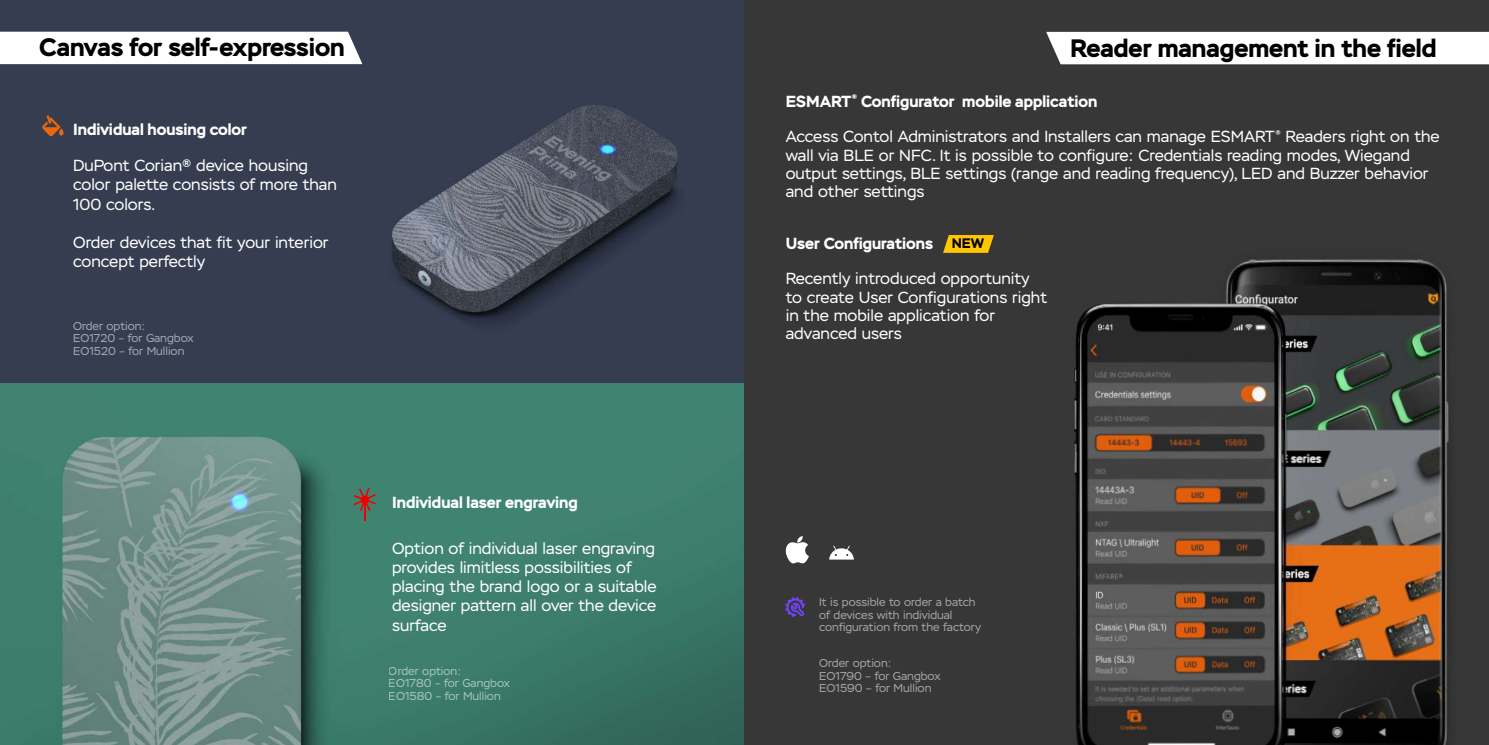
<style>
.page{position:relative;width:1489px;height:745px;background:#fff}
.page>*{position:absolute;margin:0;border:0;box-sizing:border-box;transform-origin:0 0}
.t1{font:700 25.12px "Stem";color:#000}
.t2{font:16px/19.2px "Stem";color:#fff}
.t3{font:700 16px "Stem";color:#fff}
.t4{font:700 13.75px "Stem";color:#000}
.t5{font:11.5px/12.6px "Stem";color:#fff}
.t6{font:11.38px/12.6px "Stem";color:#fff}
.s1{font-size:11.5px}
</style>
<div class="page">
<img style="left:744px;top:0;width:744px;height:744px">
<img style="left:0;top:382px;width:744px;height:362px">
<img style="left:0;top:0;width:744px;height:382px">
<svg style="left:353px;top:487px;width:23px;height:33px"></svg>
<svg style="left:0;top:32px;width:362px;height:32px"></svg>
<svg style="left:42px;top:115px;width:22px;height:21px"></svg>
<svg style="left:1046px;top:32px;width:442px;height:32px"></svg>
<svg style="left:785px;top:596px;width:20px;height:20px"></svg>
<svg style="left:829px;top:545px;width:25px;height:14px"></svg>
<svg style="left:785px;top:535px;width:24px;height:28px"></svg>
<svg style="left:943px;top:235px;width:50px;height:18px"></svg>
<h1 class="t1" style="left:39px;top:31px;width:307px">Canvas for self-expression</h1>
<p class="t3" style="left:73px;top:119px;width:175px">Individual housing color</p>
<p class="t2" style="left:73px;top:156px;width:265px">DuPont Corian® device housing color palette consists of more than<br>100 colors.</p>
<p class="t2" style="left:73px;top:233px;width:257px">Order devices that fit your interior concept perfectly</p>
<p class="t6" style="left:73px;top:319px;width:122px">Order option:<br>EO1720 – for <span class="s1">Gangbox<br></span>EO1520 – for Mullion</p>
<p class="t3" style="left:392px;top:492px;width:187px">Individual laser engraving</p>
<p class="t2" style="left:392px;top:538px;width:266px">Option of individual laser engraving provides limitless possibilities of placing the brand logo or a suitable designer pattern all over the device surface</p>
<p class="t6" style="left:389px;top:664px;width:123px">Order option:<br>EO1780 – for <span class="s1">Gangbox<br></span>EO1580 – for Mullion</p>
<h1 class="t1" style="left:1070px;top:32px;width:368px">Reader management in the field</h1>
<p class="t3" style="left:785px;top:91px;width:313px">ESMART<sup>®</sup> Configurator mobile application</p>
<p class="t2" style="left:785px;top:128px;width:655px;line-height:18.2px">Access Contol Administrators and Installers can manage ESMART<sup>®</sup> Readers right on the wall via BLE or NFC. It is possible to configure: Credentials reading modes, Wiegand output settings, BLE settings (range and reading frequency), LED and Buzzer behavior and other settings</p>
<p class="t3" style="left:785px;top:233px;width:149px">User Configurations</p>
<p class="t2" style="left:785px;top:269px;width:263px;line-height:18.2px">Recently introduced opportunity to create User Configurations right in the mobile application for advanced users</p>
<p class="t4" style="left:951px;top:234px;width:34px">NEW</p>
<p class="t6" style="left:819px;top:595px;width:163px">It is possible to order a batch of devices with individual configuration from the factory</p>
<p class="t6" style="left:819px;top:656px;width:74px">Order option:</p>
<p class="t5" style="left:819px;top:669px;width:123px">EO1790 – for Gangbox<br>EO1590 – for Mullion</p>
</div>
